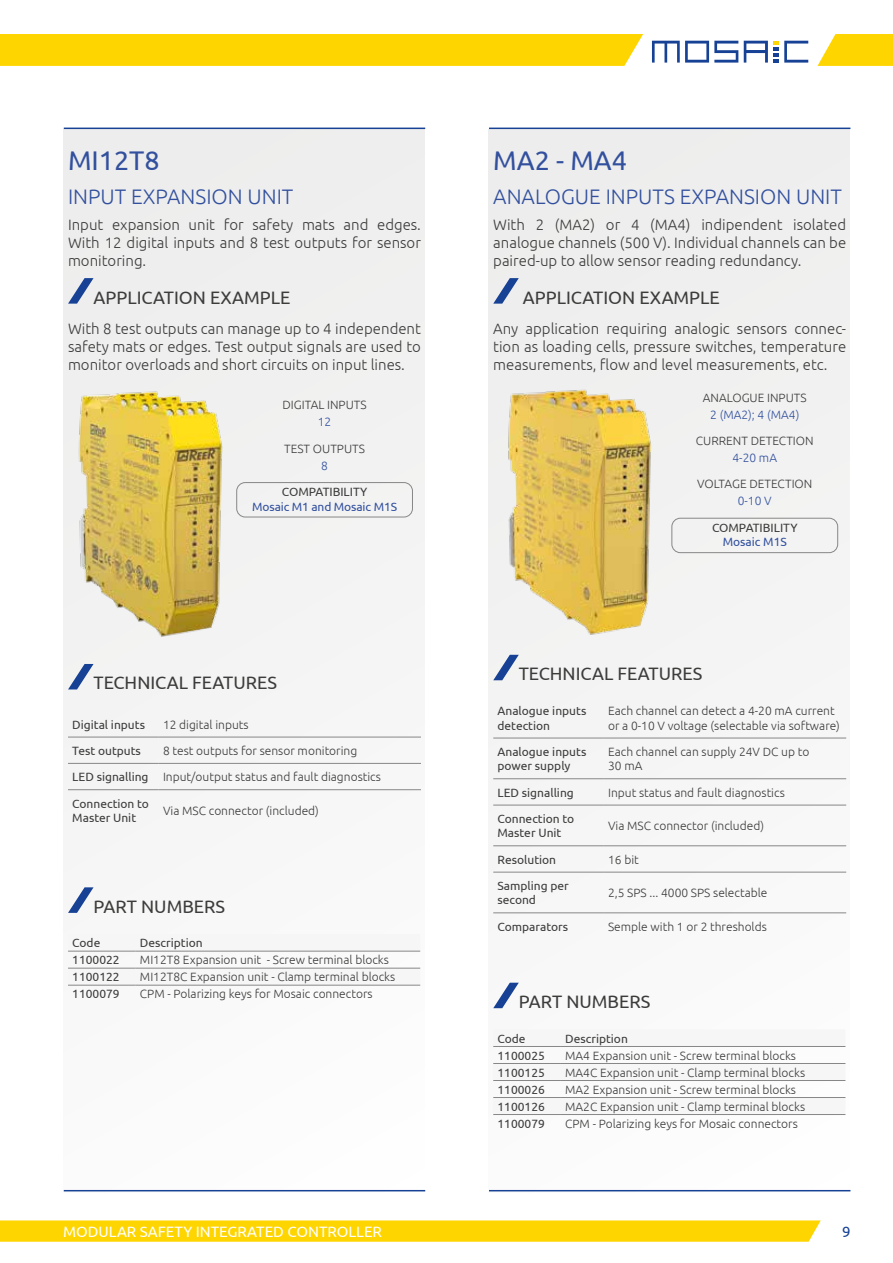
<style>
.page{position:relative;width:893px;height:1263px;background:#fff}
.page>*{position:absolute;margin:0;border:0;box-sizing:border-box;transform-origin:0 0}
.t1{font:27px "Ubuntu";color:#32509e}
.t2{font:300 21px "Ubuntu";color:#32509e}
.t3{font:18px "Ubuntu";color:#3c3c3b}
.t4{font:300 15px/18px "Ubuntu";color:#3c3c3b;text-align:justify}
.t5{font:15px "Ubuntu";color:#fff}
.t6{font:15px "Ubuntu";color:#164194}
.t7{font:300 12px/14.4px "Ubuntu";color:#3c3c3b}
.t8{font:12px/14.4px "Ubuntu";color:#3c3c3b}
.t9{font:12px "Ubuntu";letter-spacing:-.01em;color:#32509e}
.t10{font:300 12px "Ubuntu";color:#32509e}
.s1{font-weight:400}
</style>
<div class="page">
<div style="left:64px;top:130px;width:361px;height:1062px;background:#f4f4f4"></div>
<div style="left:488px;top:130px;width:361px;height:1062px;background:#f4f4f4"></div>
<svg style="left:817px;top:34px;width:76px;height:32px;background:#ffda20"></svg>
<svg style="left:0;top:1220px;width:821px;height:22px;background:#ffd60a"></svg>
<div style="left:0;top:34px;width:643px;height:32px;background:#ffd500"></div>
<svg style="left:652px;top:41px;width:86px;height:22px"></svg>
<svg style="left:744px;top:41px;width:64px;height:22px"></svg>
<hr style="left:64px;top:128px;width:361px;height:1px;background:#164194">
<hr style="left:489px;top:128px;width:361px;height:1px;background:#164194">
<hr style="left:64px;top:1190px;width:361px;height:1px;background:#164194">
<hr style="left:489px;top:1190px;width:361px;height:1px;background:#164194">
<svg style="left:493px;top:278px;width:26px;height:26px"></svg>
<img style="left:508px;top:389px;width:144px;height:246px">
<div style="left:671px;top:518px;width:167px;height:35px;border:1px solid #878787;border-radius:9px"></div>
<svg style="left:493px;top:655px;width:26px;height:25px"></svg>
<hr style="left:493px;top:738px;width:111px;height:1px;background:#878787">
<hr style="left:604px;top:738px;width:242px;height:1px;background:#878787">
<hr style="left:493px;top:778px;width:111px;height:1px;background:#878787">
<hr style="left:604px;top:778px;width:242px;height:1px;background:#878787">
<hr style="left:493px;top:805px;width:111px;height:1px;background:#878787">
<hr style="left:604px;top:805px;width:242px;height:1px;background:#878787">
<hr style="left:493px;top:845px;width:111px;height:1px;background:#878787">
<hr style="left:604px;top:845px;width:242px;height:1px;background:#878787">
<hr style="left:493px;top:872px;width:111px;height:1px;background:#878787">
<hr style="left:604px;top:872px;width:242px;height:1px;background:#878787">
<hr style="left:493px;top:912px;width:111px;height:1px;background:#878787">
<hr style="left:604px;top:912px;width:242px;height:1px;background:#878787">
<svg style="left:493px;top:983px;width:26px;height:25px"></svg>
<hr style="left:493px;top:1046px;width:68px;height:1px;background:#878787">
<hr style="left:561px;top:1046px;width:284px;height:1px;background:#878787">
<hr style="left:493px;top:1063px;width:68px;height:1px;background:#878787">
<hr style="left:561px;top:1063px;width:284px;height:1px;background:#878787">
<hr style="left:493px;top:1080px;width:68px;height:1px;background:#878787">
<hr style="left:561px;top:1080px;width:284px;height:1px;background:#878787">
<hr style="left:493px;top:1097px;width:68px;height:1px;background:#878787">
<hr style="left:561px;top:1097px;width:284px;height:1px;background:#878787">
<hr style="left:493px;top:1114px;width:68px;height:1px;background:#878787">
<hr style="left:561px;top:1114px;width:284px;height:1px;background:#878787">
<svg style="left:68px;top:278px;width:26px;height:26px"></svg>
<img style="left:78px;top:391px;width:145px;height:246px">
<div style="left:236px;top:482px;width:177px;height:35px;border:1px solid #878787;border-radius:9px"></div>
<svg style="left:68px;top:664px;width:26px;height:25px"></svg>
<hr style="left:68px;top:737px;width:91px;height:1px;background:#878787">
<hr style="left:159px;top:737px;width:262px;height:1px;background:#878787">
<hr style="left:68px;top:763px;width:91px;height:1px;background:#878787">
<hr style="left:159px;top:763px;width:262px;height:1px;background:#878787">
<hr style="left:68px;top:789px;width:91px;height:1px;background:#878787">
<hr style="left:159px;top:789px;width:262px;height:1px;background:#878787">
<svg style="left:68px;top:887px;width:26px;height:26px"></svg>
<svg style="left:68px;top:950px;width:352px;height:35px"></svg>
<hr style="left:68px;top:951px;width:68px;height:1px;background:#878787">
<hr style="left:136px;top:951px;width:284px;height:1px;background:#878787">
<hr style="left:68px;top:968px;width:68px;height:1px;background:#878787">
<hr style="left:136px;top:968px;width:284px;height:1px;background:#878787">
<hr style="left:68px;top:985px;width:68px;height:1px;background:#878787">
<hr style="left:136px;top:985px;width:284px;height:1px;background:#878787">
<h1 class="t1" style="left:68px;top:144px;width:93px">MI12T8</h1>
<h2 class="t2" style="left:68px;top:183px;width:227px">INPUT EXPANSION UNIT</h2>
<p class="t4" style="left:68px;top:215px;width:354px">Input expansion unit for safety mats and edges.<br>With 12 digital inputs and 8 test outputs for sensor monitoring.</p>
<h3 class="t3" style="left:94px;top:286px;width:198px">APPLICATION EXAMPLE</h3>
<p class="t4" style="left:68px;top:320px;width:354px">With 8 test outputs can manage up to 4 independent safety mats or edges. Test output signals are used to monitor overloads and short circuits on input lines.</p>
<p class="t7" style="left:282px;top:398px;width:86px">DIGITAL INPUTS</p>
<p class="t10" style="left:318px;top:415px;width:15px">12</p>
<p class="t7" style="left:284px;top:441px;width:82px">TEST OUTPUTS</p>
<p class="t10" style="left:321px;top:458px;width:8px">8</p>
<p class="t8" style="left:282px;top:484px;width:87px">COMPATIBILITY</p>
<p class="t9" style="left:252px;top:499px;width:146px">Mosaic M1 and Mosaic M1S</p>
<h3 class="t3" style="left:94px;top:672px;width:185px">TECHNICAL FEATURES</h3>
<p class="t8" style="left:72px;top:717px;width:74px">Digital inputs</p>
<p class="t7" style="left:163px;top:717px;width:87px">12 digital inputs</p>
<p class="t8" style="left:72px;top:743px;width:70px">Test outputs</p>
<p class="t7" style="left:72px;top:737px;width:310px;line-height:26.2px;text-indent:91px">8 test outputs for sensor monitoring<br><span class="s1">LED signalling</span> Input/output status and fault diagnostics<br><span class="s1">Connection to</span></p>
<p class="t8" style="left:72px;top:810px;width:65px">Master Unit</p>
<p class="t7" style="left:163px;top:803px;width:158px">Via MSC connector (included)</p>
<h3 class="t3" style="left:94px;top:895px;width:133px">PART NUMBERS</h3>
<p class="t8" style="left:72px;top:935px;width:30px">Code</p>
<p class="t8" style="left:140px;top:935px;width:64px">Description</p>
<p class="t8" style="left:72px;top:952px;width:49px">1100022</p>
<p class="t7" style="left:140px;top:952px;width:251px">MI12T8 Expansion unit - Screw terminal blocks</p>
<p class="t8" style="left:72px;top:969px;width:49px">1100122</p>
<p class="t7" style="left:140px;top:969px;width:257px">MI12T8C Expansion unit - Clamp terminal blocks</p>
<p class="t8" style="left:72px;top:986px;width:49px">1100079</p>
<p class="t7" style="left:140px;top:987px;width:234px">CPM - Polarizing keys for Mosaic connectors</p>
<h1 class="t1" style="left:493px;top:144px;width:135px">MA2 - MA4</h1>
<h2 class="t2" style="left:493px;top:183px;width:350px">ANALOGUE INPUTS EXPANSION UNIT</h2>
<p class="t4" style="left:493px;top:215px;width:354px">With 2 (MA2) or 4 (MA4) indipendent isolated analogue channels (500 V). Individual channels can be paired-up to allow sensor reading redundancy.</p>
<h3 class="t3" style="left:523px;top:286px;width:198px">APPLICATION EXAMPLE</h3>
<p class="t4" style="left:493px;top:320px;width:354px">Any application requiring analogic sensors connec&shy;tion as loading cells, pressure switches, temperature measurements, flow and level measurements, etc.</p>
<p class="t7" style="left:703px;top:390px;width:105px">ANALOGUE INPUTS</p>
<p class="t10" style="left:710px;top:407px;width:91px">2 (MA2); 4 (MA4)</p>
<p class="t7" style="left:696px;top:433px;width:119px">CURRENT DETECTION</p>
<p class="t10" style="left:732px;top:451px;width:46px">4-20 mA</p>
<p class="t7" style="left:697px;top:477px;width:117px">VOLTAGE DETECTION</p>
<p class="t10" style="left:738px;top:494px;width:35px">0-10 V</p>
<p class="t8" style="left:712px;top:520px;width:87px">COMPATIBILITY</p>
<p class="t9" style="left:723px;top:535px;width:66px">Mosaic M1S</p>
<h3 class="t3" style="left:519px;top:663px;width:185px">TECHNICAL FEATURES</h3>
<p class="t8" style="left:497px;top:703px;width:90px">Analogue inputs detection</p>
<p class="t7" style="left:608px;top:703px;width:233px">Each channel can detect a 4-20 mA current or a 0-10 V voltage (selectable via software)</p>
<p class="t8" style="left:497px;top:744px;width:90px">Analogue inputs power supply</p>
<p class="t7" style="left:608px;top:744px;width:203px">Each channel can supply 24V DC up to<br>30 mA</p>
<p class="t8" style="left:497px;top:785px;width:78px">LED signalling</p>
<p class="t7" style="left:608px;top:785px;width:178px">Input status and fault diagnostics</p>
<p class="t8" style="left:497px;top:811px;width:78px">Connection to<br>Master Unit</p>
<p class="t7" style="left:608px;top:818px;width:158px">Via MSC connector (included)</p>
<p class="t8" style="left:497px;top:852px;width:60px">Resolution</p>
<p class="t7" style="left:608px;top:852px;width:32px">16 bit</p>
<p class="t8" style="left:497px;top:878px;width:73px">Sampling per second</p>
<p class="t7" style="left:608px;top:885px;width:161px">2,5 SPS ... 4000 SPS selectable</p>
<p class="t8" style="left:497px;top:919px;width:72px">Comparators</p>
<p class="t7" style="left:608px;top:919px;width:160px">Semple with 1 or 2 thresholds</p>
<h3 class="t3" style="left:519px;top:991px;width:133px">PART NUMBERS</h3>
<p class="t8" style="left:497px;top:1031px;width:30px">Code</p>
<p class="t8" style="left:565px;top:1031px;width:64px">Description</p>
<p class="t8" style="left:497px;top:1048px;width:49px">1100025</p>
<p class="t7" style="left:565px;top:1048px;width:232px">MA4 Expansion unit - Screw terminal blocks</p>
<p class="t8" style="left:497px;top:1065px;width:49px">1100125</p>
<p class="t7" style="left:565px;top:1065px;width:241px">MA4C Expansion unit - Clamp terminal blocks</p>
<p class="t8" style="left:497px;top:1082px;width:49px">1100026</p>
<p class="t7" style="left:565px;top:1082px;width:232px">MA2 Expansion unit - Screw terminal blocks</p>
<p class="t8" style="left:497px;top:1099px;width:49px">1100126</p>
<p class="t7" style="left:565px;top:1099px;width:241px">MA2C Expansion unit - Clamp terminal blocks</p>
<p class="t8" style="left:497px;top:1116px;width:49px">1100079</p>
<p class="t7" style="left:565px;top:1116px;width:234px">CPM - Polarizing keys for Mosaic connectors</p>
<p class="t5" style="left:63px;top:1222px;width:320px">MODULAR SAFETY INTEGRATED CONTROLLER</p>
<p class="t6" style="left:842px;top:1222px;width:10px">9</p>
</div>
